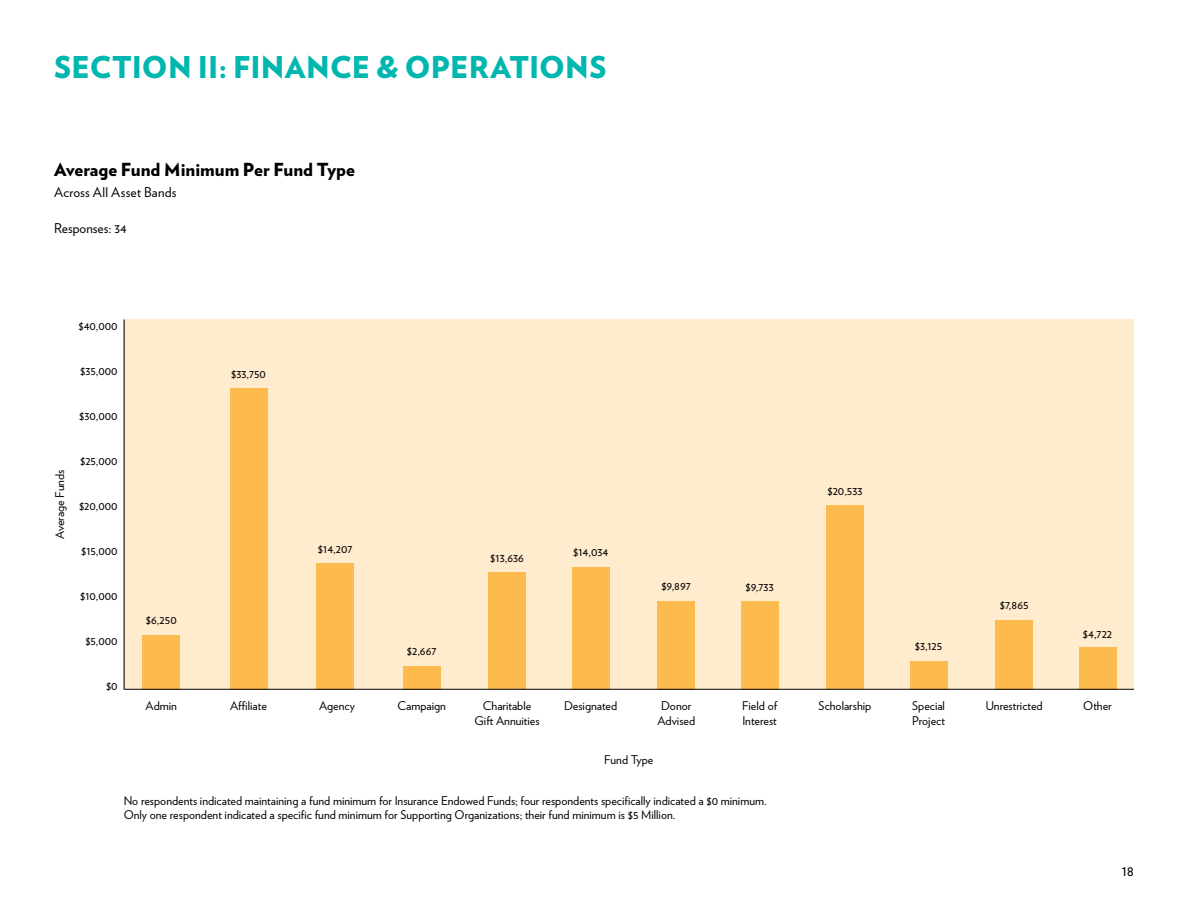
<style>
.page{position:relative;width:1188px;height:918px;background:#fff}
.page>*{position:absolute;margin:0;border:0;box-sizing:border-box;transform-origin:0 0}
.t1{font:900 30px "Verlag";letter-spacing:.005em;color:#00b7af}
.t2{font:900 18px "Verlag";color:#000}
.t3{font:15px "Verlag";color:#000}
.t4{font:13.5px "Verlag";letter-spacing:.01em;color:#000}
.t5{font:12px/15px "Verlag";color:#000;text-align:center}
</style>
<div class="page">
<div style="left:124px;top:320px;width:1010px;height:369px;background:#ffebcd"></div>
<div style="left:230px;top:389px;width:37px;height:301px;background:#fdba4d"></div>
<div style="left:317px;top:563px;width:37px;height:127px;background:#fdba4d"></div>
<div style="left:143px;top:635px;width:37px;height:55px;background:#fdba4d"></div>
<div style="left:488px;top:572px;width:38px;height:117px;background:#fdba4d"></div>
<div style="left:403px;top:666px;width:37px;height:24px;background:#fdba4d"></div>
<div style="left:572px;top:567px;width:37px;height:123px;background:#fdba4d"></div>
<div style="left:658px;top:601px;width:37px;height:89px;background:#fdba4d"></div>
<div style="left:741px;top:602px;width:37px;height:88px;background:#fdba4d"></div>
<hr style="left:124px;top:320px;width:1px;height:369px;background:#000">
<div style="left:826px;top:506px;width:38px;height:183px;background:#fdba4d"></div>
<div style="left:910px;top:661px;width:37px;height:29px;background:#fdba4d"></div>
<div style="left:996px;top:620px;width:37px;height:70px;background:#fdba4d"></div>
<div style="left:1079px;top:648px;width:37px;height:42px;background:#fdba4d"></div>
<hr style="left:124px;top:689px;width:1010px;height:1px;background:#000">
<h1 class="t1" style="left:54px;top:42px;width:554px">SECTION II: FINANCE &amp; OPERATIONS</h1>
<h2 class="t2" style="left:54px;top:155px;width:303px">Average Fund Minimum Per Fund Type</h2>
<p class="t4" style="left:54px;top:182px;width:124px">Across All Asset Bands</p>
<p class="t4" style="left:54px;top:218px;width:74px">Responses: 34</p>
<p class="t5" style="left:52px;top:539px;width:71px;rotate:-90deg">Average Funds</p>
<p class="t5" style="left:78px;top:317px;width:41px">$40,000</p>
<p class="t5" style="left:80px;top:362px;width:39px">$35,000</p>
<p class="t5" style="left:79px;top:407px;width:40px">$30,000</p>
<p class="t5" style="left:80px;top:452px;width:39px">$25,000</p>
<p class="t5" style="left:79px;top:497px;width:40px">$20,000</p>
<p class="t5" style="left:81px;top:542px;width:38px">$15,000</p>
<p class="t5" style="left:80px;top:587px;width:39px">$10,000</p>
<p class="t5" style="left:85px;top:632px;width:34px">$5,000</p>
<p class="t5" style="left:106px;top:677px;width:13px">$0</p>
<p class="t5" style="left:231px;top:366px;width:36px">$33,750</p>
<p class="t5" style="left:146px;top:611px;width:32px">$6,250</p>
<p class="t5" style="left:318px;top:540px;width:36px">$14,207</p>
<p class="t5" style="left:407px;top:643px;width:31px">$2,667</p>
<p class="t5" style="left:146px;top:698px;width:33px">Admin</p>
<p class="t5" style="left:230px;top:698px;width:38px">Affiliate</p>
<p class="t5" style="left:319px;top:698px;width:37px">Agency</p>
<p class="t5" style="left:398px;top:698px;width:50px">Campaign</p>
<p class="t5" style="left:490px;top:549px;width:35px">$13,636</p>
<p class="t5" style="left:573px;top:544px;width:37px">$14,034</p>
<p class="t5" style="left:483px;top:698px;width:50px">Charitable</p>
<p class="t5" style="left:564px;top:698px;width:55px">Designated</p>
<p class="t5" style="left:475px;top:713px;width:67px">Gift Annuities</p>
<p class="t5" style="left:661px;top:577px;width:31px">$9,897</p>
<p class="t5" style="left:657px;top:698px;width:39px">Donor<br>Advised</p>
<p class="t5" style="left:746px;top:579px;width:30px">$9,733</p>
<p class="t5" style="left:827px;top:482px;width:37px">$20,533</p>
<p class="t5" style="left:742px;top:698px;width:37px">Field of</p>
<p class="t5" style="left:819px;top:698px;width:54px">Scholarship</p>
<p class="t5" style="left:743px;top:713px;width:36px">Interest</p>
<p class="t5" style="left:604px;top:751px;width:51px">Fund Type</p>
<p class="t5" style="left:124px;top:793px;width:645px;line-height:14.4px;text-align:left">No respondents indicated maintaining a fund minimum for Insurance Endowed Funds; four respondents specifically indicated a $0 minimum.<br>Only one respondent indicated a specific fund minimum for Supporting Organizations; their fund minimum is $5 Million.</p>
<p class="t5" style="left:915px;top:637px;width:29px">$3,125</p>
<p class="t5" style="left:1000px;top:596px;width:30px">$7,865</p>
<p class="t5" style="left:912px;top:698px;width:34px">Special</p>
<p class="t5" style="left:986px;top:698px;width:58px">Unrestricted</p>
<p class="t5" style="left:912px;top:713px;width:34px">Project</p>
<p class="t5" style="left:1083px;top:625px;width:31px">$4,722</p>
<p class="t5" style="left:1083px;top:698px;width:30px">Other</p>
<p class="t3" style="left:1122px;top:859px;width:14px">18</p>
</div>
